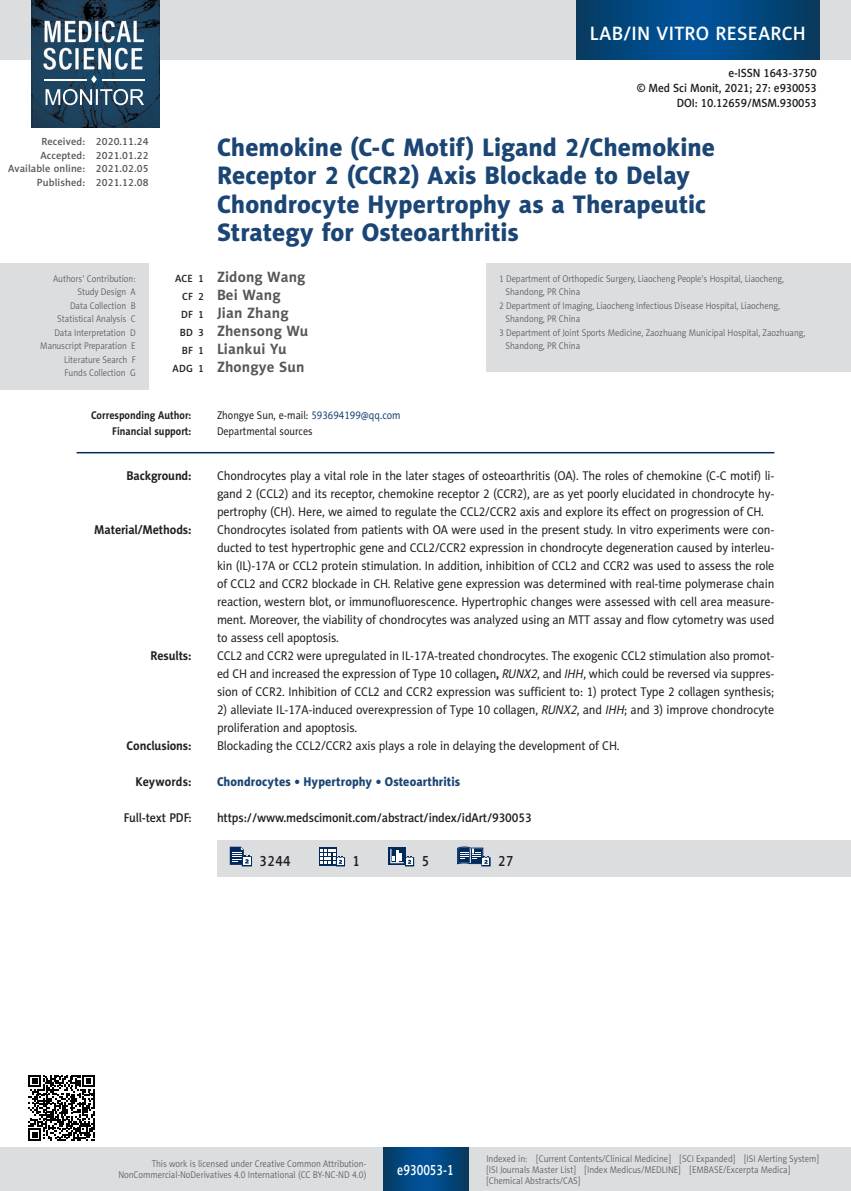
<style>
.page{position:relative;width:851px;height:1191px;background:#fff}
.page>*{position:absolute;margin:0;border:0;box-sizing:border-box;transform-origin:0 0}
.MSM_Tytul{font:25.5px/28.5px "Naomi Sans EFN Heavy";color:#1a4574}
.t1{font:19.5px "Naomi Sans EFN Medium";letter-spacing:.015em;color:#fff}
.MSM_Autorzy{font:700 15px "Naomi Sans EFN";letter-spacing:.01em;color:#57585a}
.MSM_e-PAGINA{font:15px "Naomi Sans EFN Medium";color:#fff;scale:.8 1}
.MSM_dane{font:15px "Naomi Sans EFN Medium";letter-spacing:.03em;color:#231f20;scale:.9 1}
.MSM_Summary_body{font:12.75px/18px "Naomi Sans EFN";letter-spacing:-.01em;color:#231f20;text-align:justify;scale:.95 1}
.MSM_full_text_pdf{font:12.75px "Naomi Sans EFN Medium";letter-spacing:-.01em;color:#231f20;scale:.95 1}
.MSM_Summary_body-2{font:700 12.75px "Naomi Sans EFN";letter-spacing:-.01em;color:#231f20;scale:.95 1}
.MSM_keywords{font:12.75px "Naomi Sans EFN Heavy";letter-spacing:.005em;color:#1a4574;scale:.95 1}
.MSM_keywords-2{font:700 12.75px "Naomi Sans EFN";letter-spacing:.005em;color:#231f20;scale:.95 1}
.MSM_full_text_pdf-2{font:12px "Naomi Sans EFN Medium";letter-spacing:-.01em;color:#231f20;scale:.95 1}
.MSM_Adres{font:11.25px "Naomi Sans EFN";color:#231f20;scale:.9 1}
.MSM_Adres-2{font:700 11.25px "Naomi Sans EFN";color:#231f20;scale:.9 1}
.MSM_Support{font:11.25px "Naomi Sans EFN";color:#231f20;scale:.9 1}
.MSM_Support-2{font:700 11.25px "Naomi Sans EFN";color:#231f20;scale:.9 1}
.t2{font:10.5px "Naomi Sans EFN Medium";letter-spacing:.01em;color:#57585a}
.MSM_Afiliacja{font:9.75px/13.5px "Naomi Sans EFN Light";color:#57585a;scale:.9 1}
.s1{font-family:"Naomi Sans EFN Medium";font-weight:400;font-size:10.5px;color:#231f20}
.s2{color:#1a4574}
.s3{font-weight:700}
.s4{font-style:italic}
</style>
<div class="page">
<div style="left:217px;top:840px;width:633px;height:36px;background:#dcdddf"></div>
<svg style="left:230px;top:846px;width:22px;height:20px"></svg>
<div style="left:319px;top:847px;width:17px;height:18px;background:#00295c"></div>
<svg style="left:320px;top:848px;width:25px;height:18px"></svg>
<div style="left:388px;top:847px;width:18px;height:18px;background:#00295c"></div>
<svg style="left:390px;top:849px;width:24px;height:17px"></svg>
<svg style="left:457px;top:846px;width:33px;height:20px"></svg>
<hr style="left:77px;top:452px;width:697px;height:1px;background:#00295c">
<div style="left:0;top:264px;width:148px;height:126px;background:#dcdddf"></div>
<div style="left:486px;top:264px;width:364px;height:108px;background:#dcdddf"></div>
<svg style="left:28px;top:1075px;width:67px;height:66px"></svg>
<div style="left:0;top:1148px;width:850px;height:43px;background:#dcdddf"></div>
<svg style="left:383px;top:1147px;width:85px;height:43px;background:#02477e"></svg>
<div style="left:0;top:0;width:850px;height:60px;background:#dcdddf"></div>
<img style="left:32px;top:0;width:127px;height:128px">
<img style="left:45px;top:79px;width:41px;height:1px">
<img style="left:103px;top:79px;width:41px;height:1px">
<svg style="left:91px;top:75px;width:6px;height:8px"></svg>
<img style="left:46px;top:89px;width:98px;height:16px">
<svg style="left:576px;top:0;width:243px;height:60px;background:#02477e"></svg>
<h2 class="t1" style="left:589px;top:22px;width:217px">LAB/IN VITRO RESEARCH</h2>
<p class="MSM_full_text_pdf-2" style="left:728px;top:66px;width:95px">e-ISSN 1643-3750</p>
<p class="MSM_full_text_pdf-2" style="left:636px;top:81px;width:191px">© Med Sci Monit, 2021; 27: e930053</p>
<p class="MSM_full_text_pdf-2" style="left:676px;top:96px;width:149px">DOI: 10.12659/MSM.930053</p>
<p class="MSM_Tytul" style="left:217px;top:132px;width:499px">Chemokine (C-C Motif) Ligand 2/Chemokine Receptor 2 (CCR2) Axis Blockade to Delay Chondrocyte Hypertrophy as a Therapeutic Strategy for Osteoarthritis</p>
<p class="MSM_Autorzy" style="left:175px;top:268px;width:132px"><span class="s1">ACE 1</span> Zidong Wang</p>
<p class="MSM_Autorzy" style="left:182px;top:286px;width:100px"><span class="s1">CF 2</span> Bei Wang</p>
<p class="MSM_Autorzy" style="left:181px;top:304px;width:109px"><span class="s1">DF 1</span> Jian Zhang</p>
<p class="MSM_Autorzy" style="left:180px;top:322px;width:130px"><span class="s1">BD 3</span> Zhensong Wu</p>
<p class="MSM_Autorzy" style="left:182px;top:340px;width:106px"><span class="s1">BF 1</span> Liankui Yu</p>
<p class="MSM_Autorzy" style="left:172px;top:358px;width:133px"><span class="s1">ADG 1</span> Zhongye Sun</p>
<p class="MSM_Adres-2" style="left:91px;top:409px;width:113px">Corresponding Author:</p>
<p class="MSM_Adres" style="left:217px;top:409px;width:206px">Zhongye Sun, e-mail: <span class="s2">593694199@qq.com</span></p>
<p class="MSM_Support-2" style="left:112px;top:424px;width:89px">Financial support:</p>
<p class="MSM_Support" style="left:217px;top:424px;width:108px">Departmental sources</p>
<p class="MSM_Summary_body-2" style="left:126px;top:468px;width:70px">Background:</p>
<p class="MSM_Summary_body" style="left:217px;top:467px;width:588px">Chondrocytes play a vital role in the later stages of osteoarthritis (OA). The roles of chemokine (C-C motif) li&shy;gand 2 (CCL2) and its receptor, chemokine receptor 2 (CCR2), are as yet poorly elucidated in chondrocyte hy&shy;pertrophy (CH). Here, we aimed to regulate the CCL2/CCR2 axis and explore its effect on progression of CH.</p>
<p class="MSM_Summary_body-2" style="left:94px;top:522px;width:104px">Material/Methods:</p>
<p class="MSM_Summary_body" style="left:217px;top:521px;width:588px">Chondrocytes isolated from patients with OA were used in the present study. In vitro experiments were con&shy;ducted to test hypertrophic gene and CCL2/CCR2 expression in chondrocyte degeneration caused by interleu&shy;kin (IL)-17A or CCL2 protein stimulation. In addition, inhibition of CCL2 and CCR2 was used to assess the role of CCL2 and CCR2 blockade in CH. Relative gene expression was determined with real-time polymerase chain reaction, western blot, or immunofluorescence. Hypertrophic changes were assessed with cell area measure&shy;ment. Moreover, the viability of chondrocytes was analyzed using an MTT assay and flow cytometry was used to assess cell apoptosis.</p>
<p class="MSM_Summary_body-2" style="left:150px;top:648px;width:45px">Results:</p>
<p class="MSM_Summary_body" style="left:217px;top:647px;width:588px">CCL2 and CCR2 were upregulated in IL-17A-treated chondrocytes. The exogenic CCL2 stimulation also promot&shy;ed CH and increased the expression of Type 10 collagen<span class="s3">,</span> <span class="s4">RUNX2</span>, and <span class="s4">IHH</span>, which could be reversed via suppres&shy;sion of CCR2. Inhibition of CCL2 and CCR2 expression was sufficient to: 1) protect Type 2 collagen synthesis;</p>
<p class="MSM_Summary_body" style="left:217px;top:701px;width:588px">2) alleviate IL-17A-induced overexpression of Type 10 collagen, <span class="s4">RUNX2</span>, and <span class="s4">IHH</span>; and 3) improve chondrocyte proliferation and apoptosis.</p>
<p class="MSM_Summary_body-2" style="left:127px;top:738px;width:70px">Conclusions:</p>
<p class="MSM_Summary_body" style="left:217px;top:737px;width:425px">Blockading the CCL2/CCR2 axis plays a role in delaying the development of CH.</p>
<p class="MSM_keywords-2" style="left:135px;top:774px;width:60px">Keywords:</p>
<p class="MSM_keywords" style="left:217px;top:774px;width:257px">Chondrocytes • Hypertrophy • Osteoarthritis</p>
<p class="MSM_full_text_pdf" style="left:124px;top:810px;width:73px">Full-text PDF:</p>
<p class="MSM_full_text_pdf" style="left:217px;top:810px;width:333px">https://www.medscimonit.com/abstract/index/idArt/930053</p>
<p class="t2" style="left:41px;top:136px;width:109px">Received: 2020.11.24</p>
<p class="t2" style="left:40px;top:149px;width:110px">Accepted: 2021.01.22</p>
<p class="t2" style="left:8px;top:163px;width:142px">Available online: 2021.02.05</p>
<p class="t2" style="left:37px;top:176px;width:113px">Published: 2021.12.08</p>
<p class="MSM_Afiliacja" style="left:53px;top:272px;width:93px">Authors’ Contribution:</p>
<p class="MSM_Afiliacja" style="left:77px;top:285px;width:66px">Study Design A</p>
<p class="MSM_Afiliacja" style="left:70px;top:299px;width:74px">Data Collection B</p>
<p class="MSM_Afiliacja" style="left:57px;top:312px;width:89px">Statistical Analysis C</p>
<p class="MSM_Afiliacja" style="left:54px;top:326px;width:92px">Data Interpretation D</p>
<p class="MSM_Afiliacja" style="left:40px;top:339px;width:107px">Manuscript Preparation E</p>
<p class="MSM_Afiliacja" style="left:64px;top:353px;width:81px">Literature Search F</p>
<p class="MSM_Afiliacja" style="left:65px;top:366px;width:80px">Funds Collection G</p>
<p class="MSM_Afiliacja" style="left:505px;top:272px;width:311px;text-indent:-6px">1 Department of Orthopedic Surgery, Liaocheng People’s Hospital, Liaocheng,<br>Shandong, PR China</p>
<p class="MSM_Afiliacja" style="left:505px;top:299px;width:306px;text-indent:-6px">2 Department of Imaging, Liaocheng Infectious Disease Hospital, Liaocheng,<br>Shandong, PR China</p>
<p class="MSM_Afiliacja" style="left:505px;top:326px;width:334px;text-indent:-6px">3 Department of Joint Sports Medicine, Zaozhuang Municipal Hospital, Zaozhuang,<br>Shandong, PR China</p>
<p class="MSM_dane" style="left:259px;top:852px;width:36px">3244</p>
<p class="MSM_dane" style="left:352px;top:852px;width:10px">1</p>
<p class="MSM_dane" style="left:421px;top:852px;width:10px">5</p>
<p class="MSM_dane" style="left:498px;top:852px;width:19px">27</p>
<p class="MSM_Afiliacja" style="left:118px;top:1158px;width:277px;line-height:11.2px;text-align:right">This work is licensed under Creative Common Attribution-<br>NonCommercial-NoDerivatives 4.0 International (CC BY-NC-ND 4.0)</p>
<p class="MSM_e-PAGINA" style="left:397px;top:1160px;width:72px">e930053-1</p>
<p class="MSM_Afiliacja" style="left:486px;top:1152px;width:371px;line-height:11.2px">Indexed in: [Current Contents/Clinical Medicine] [SCI Expanded] [ISI Alerting System] [ISI Journals Master List] [Index Medicus/MEDLINE] [EMBASE/Excerpta Medica] [Chemical Abstracts/CAS]</p>
</div>
